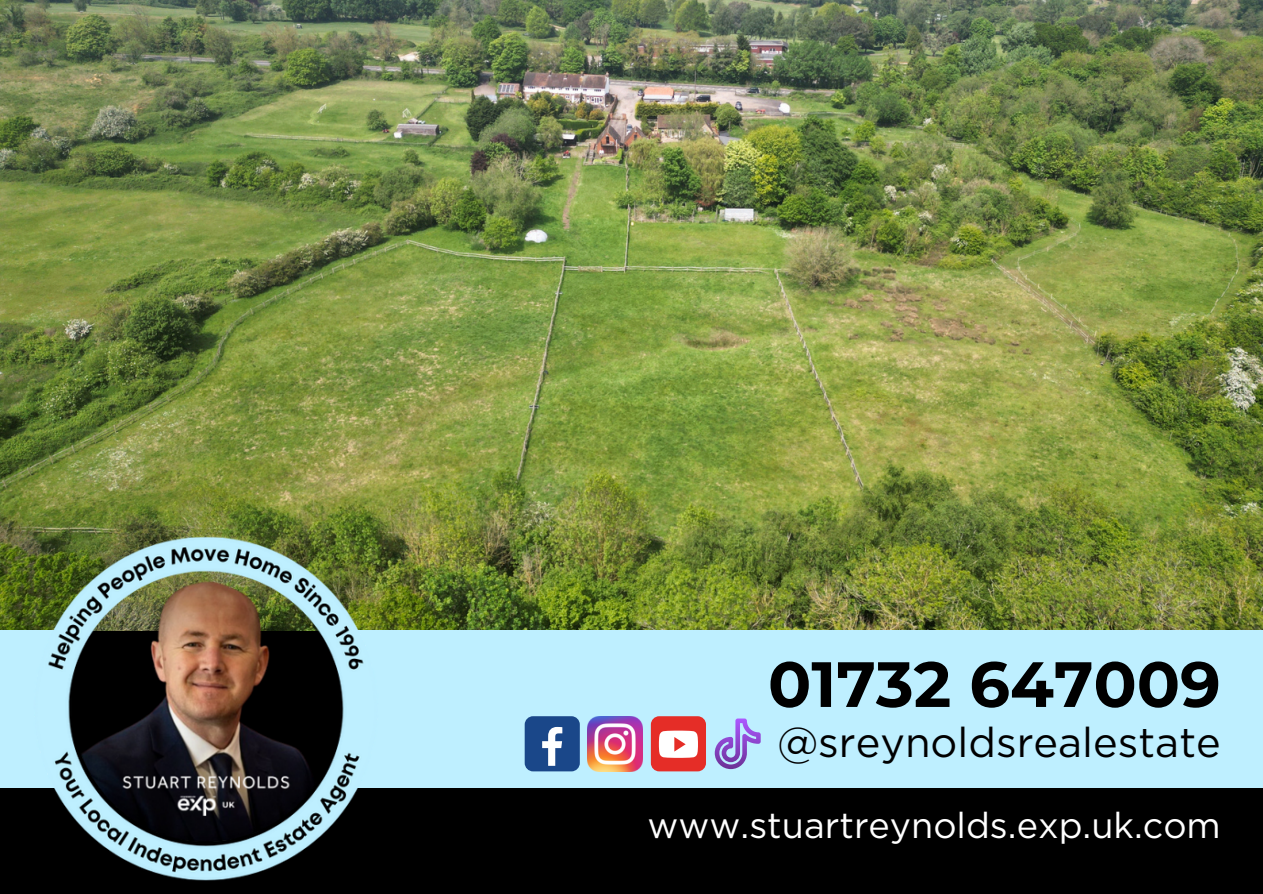
<style>
.page{position:relative;width:1263px;height:894px;background:#fff}
.page>*{position:absolute;margin:0;border:0;box-sizing:border-box;transform-origin:0 0}
.t1{font:700 63.75px "Montserrat";color:#000}
.t2{font:41.55px "Gotham";color:#000}
.t3{font:36px "Gotham";color:#fff}
</style>
<div class="page">
<div style="left:0;top:0;width:1263px;height:893px;background:#000"></div>
<img style="left:0;top:0;width:1263px;height:630px">
<div style="left:348px;top:630px;width:915px;height:157px;background:#beefff"></div>
<div style="left:651px;top:716px;width:55px;height:55px;background:#e52d27;border-radius:8px"></div>
<svg style="left:659px;top:730px;width:39px;height:27px"></svg>
<svg style="left:715px;top:718px;width:46px;height:50px"></svg>
<div style="left:525px;top:716px;width:55px;height:55px;background:#1a4789;border-radius:8px"></div>
<svg style="left:542px;top:726px;width:20px;height:39px"></svg>
<img style="left:588px;top:716px;width:55px;height:55px">
<img style="left:0;top:502px;width:412px;height:379px">
<p class="t1" style="left:768px;top:645px;width:454px">01732 647009</p>
<p class="t2" style="left:777px;top:717px;width:445px">@sreynoldsrealestate</p>
<p class="t3" style="left:648px;top:803px;width:575px">www.stuartreynolds.exp.uk.com</p>
</div>
